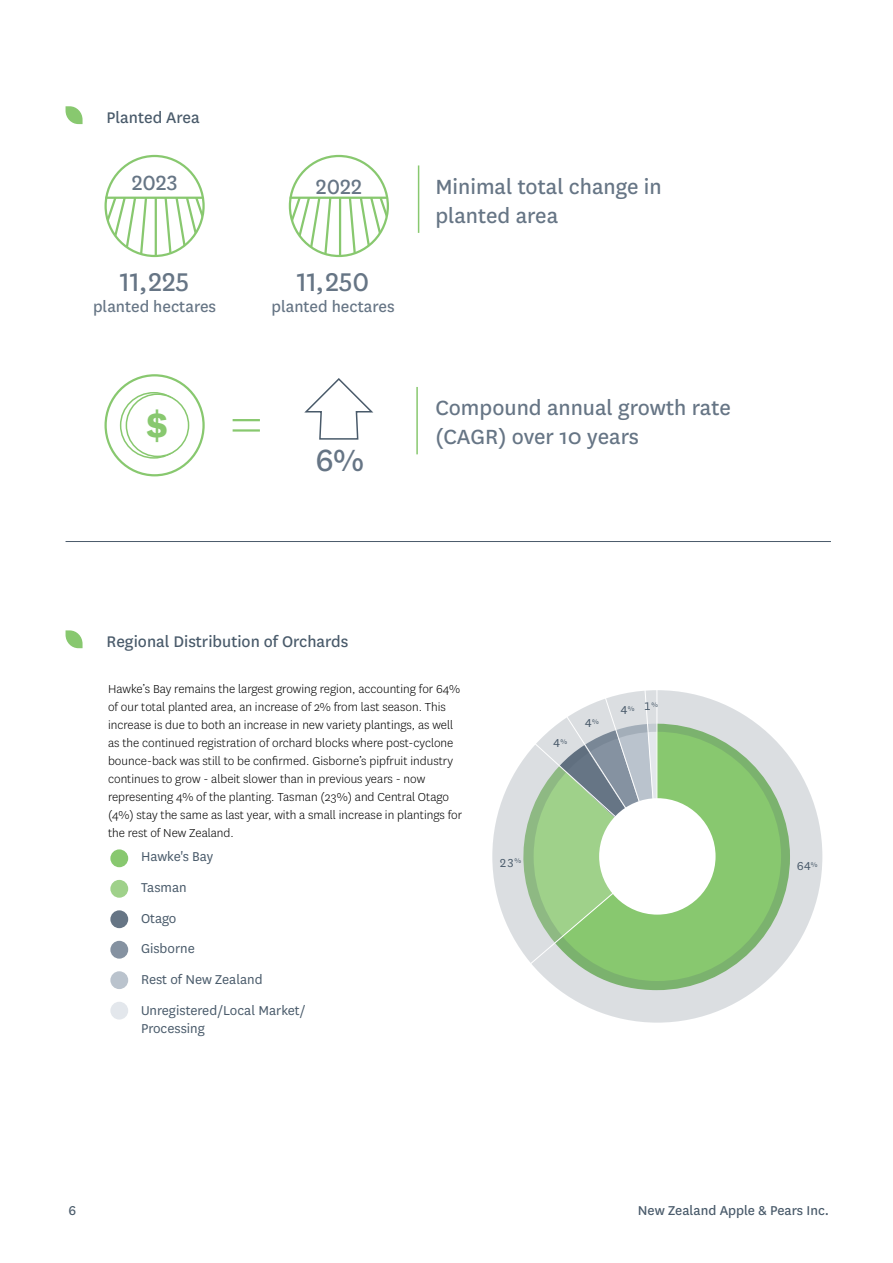
<style>
.page{position:relative;width:893px;height:1263px;background:#fff}
.page>*{position:absolute;margin:0;border:0;box-sizing:border-box;transform-origin:0 0}
.t1{font:700 48px "National";color:#88c86f}
.t2{font:35.85px "National";color:#667585}
.t3{font:30px "National";color:#667585}
.t4{font:24px/28.8px "National";color:#667585}
.t5{font:18px "National";color:#495a6a}
.t6{font:18px "National";color:#667585}
.t7{font:15px/30.8px "National";color:#495a6a}
.t8{font:15px "National";color:#495a6a}
.t9{font:300 13.5px/18px "National";color:#000}
.t10{font:13.5px "National";color:#495a6a}
.t11{font:7.8px "National";color:#495a6a}
</style>
<div class="page">
<svg style="left:66px;top:106px;width:17px;height:18px"></svg>
<svg style="left:304px;top:378px;width:70px;height:62px"></svg>
<hr style="left:155px;top:198px;width:2px;height:58px;background:#88c86f">
<svg style="left:107px;top:199px;width:40px;height:57px"></svg>
<svg style="left:164px;top:199px;width:40px;height:57px"></svg>
<div style="left:104px;top:155px;width:101px;height:102px;border:2px solid #88c86f;border-radius:50%"></div>
<hr style="left:105px;top:197px;width:98px;height:2px;background:#88c86f">
<div style="left:104px;top:374px;width:101px;height:102px;border:2px solid #88c86f;border-radius:50%"></div>
<hr style="left:339px;top:198px;width:2px;height:58px;background:#88c86f">
<svg style="left:290px;top:199px;width:42px;height:57px"></svg>
<svg style="left:348px;top:199px;width:40px;height:57px"></svg>
<div style="left:289px;top:155px;width:100px;height:102px;border:2px solid #88c86f;border-radius:50%"></div>
<hr style="left:290px;top:197px;width:97px;height:2px;background:#88c86f">
<hr style="left:418px;top:165px;width:1px;height:68px;background:#88c86f">
<hr style="left:416px;top:387px;width:2px;height:67px;background:#88c86f">
<hr style="left:66px;top:541px;width:765px;height:1px;background:#495a6a">
<svg style="left:66px;top:630px;width:17px;height:18px"></svg>
<div style="left:110px;top:849px;width:18px;height:18px;background:#88c86f;border-radius:50%"></div>
<div style="left:110px;top:880px;width:18px;height:18px;background:#9fd18a;border-radius:50%"></div>
<div style="left:110px;top:910px;width:18px;height:18px;background:#667585;border-radius:50%"></div>
<div style="left:110px;top:941px;width:18px;height:18px;background:#8592a1;border-radius:50%"></div>
<div style="left:110px;top:971px;width:18px;height:18px;background:#bac3cd;border-radius:50%"></div>
<div style="left:110px;top:1002px;width:18px;height:17px;background:#e3e7ec;border-radius:50%"></div>
<svg style="left:492px;top:690px;width:330px;height:333px"></svg>
<hr style="left:657px;top:685px;width:1px;height:121px;background:#fff">
<svg style="left:511px;top:690px;width:146px;height:281px"></svg>
<hr style="left:233px;top:419px;width:27px;height:2px;background:#88c86f">
<hr style="left:233px;top:429px;width:27px;height:3px;background:#88c86f">
<svg style="left:121px;top:393px;width:66px;height:65px"></svg>
<div style="left:120px;top:392px;width:68px;height:67px;border:2px solid #88c86f;border-radius:50%"></div>
<div style="left:126px;top:394px;width:63px;height:62px;background:#fff;border-radius:50%"></div>
<div style="left:126px;top:393px;width:63px;height:64px;border:2px solid #88c86f;border-radius:50%"></div>
<h3 class="t5" style="left:107px;top:105px;width:95px">Planted Area</h3>
<h3 class="t4" style="left:132px;top:167px;width:47px">2023</h3>
<h3 class="t4" style="left:316px;top:171px;width:48px">2022</h3>
<h3 class="t3" style="left:120px;top:262px;width:71px">11,225</h3>
<h3 class="t6" style="left:93px;top:295px;width:125px">planted hectares</h3>
<h1 class="t1" style="left:145px;top:388px;width:25px">$</h1>
<h3 class="t3" style="left:297px;top:262px;width:74px">11,250</h3>
<h3 class="t6" style="left:271px;top:295px;width:125px">planted hectares</h3>
<h2 class="t2" style="left:315px;top:436px;width:50px">6%</h2>
<h3 class="t4" style="left:435px;top:171px;width:228px">Minimal total change in planted area</h3>
<h3 class="t4" style="left:435px;top:392px;width:297px">Compound annual growth rate (CAGR) over 10 years</h3>
<h3 class="t5" style="left:107px;top:629px;width:243px">Regional Distribution of Orchards</h3>
<p class="t9" style="left:108px;top:680px;width:356px">Hawke’s Bay remains the largest growing region, accounting for 64% of our total planted area, an increase of 2% from last season. This increase is due to both an increase in new variety plantings, as well as the continued registration of orchard blocks where post-cyclone bounce-back was still to be confirmed. Gisborne’s pipfruit industry continues to grow - albeit slower than in previous years - now representing 4% of the planting. Tasman (23%) and Central Otago (4%) stay the same as last year, with a small increase in plantings for the rest of New Zealand.</p>
<p class="t7" style="left:141px;top:840px;width:166px">Hawke's Bay<br>Tasman<br>Otago<br>Gisborne<br>Rest of New Zealand<br>Unregistered/Local Market/</p>
<p class="t7" style="left:141px;top:1012px;width:65px">Processing</p>
<p class="t10" style="left:553px;top:734px;width:16px">4<sup>%</sup></p>
<p class="t10" style="left:584px;top:714px;width:16px">4<sup>%</sup></p>
<p class="t10" style="left:620px;top:701px;width:39px">4<sup>%</sup> <sup>1</sup><sup>%</sup></p>
<p class="t10" style="left:499px;top:853px;width:17px">23</p>
<p class="t10" style="left:796px;top:857px;width:23px">64<sup>%</sup></p>
<p class="t11" style="left:514px;top:856px;width:8px">%</p>
<p class="t8" style="left:68px;top:1201px;width:9px">6</p>
<p class="t8" style="left:638px;top:1201px;width:193px">New Zealand Apple &amp; Pears Inc.</p>
</div>
